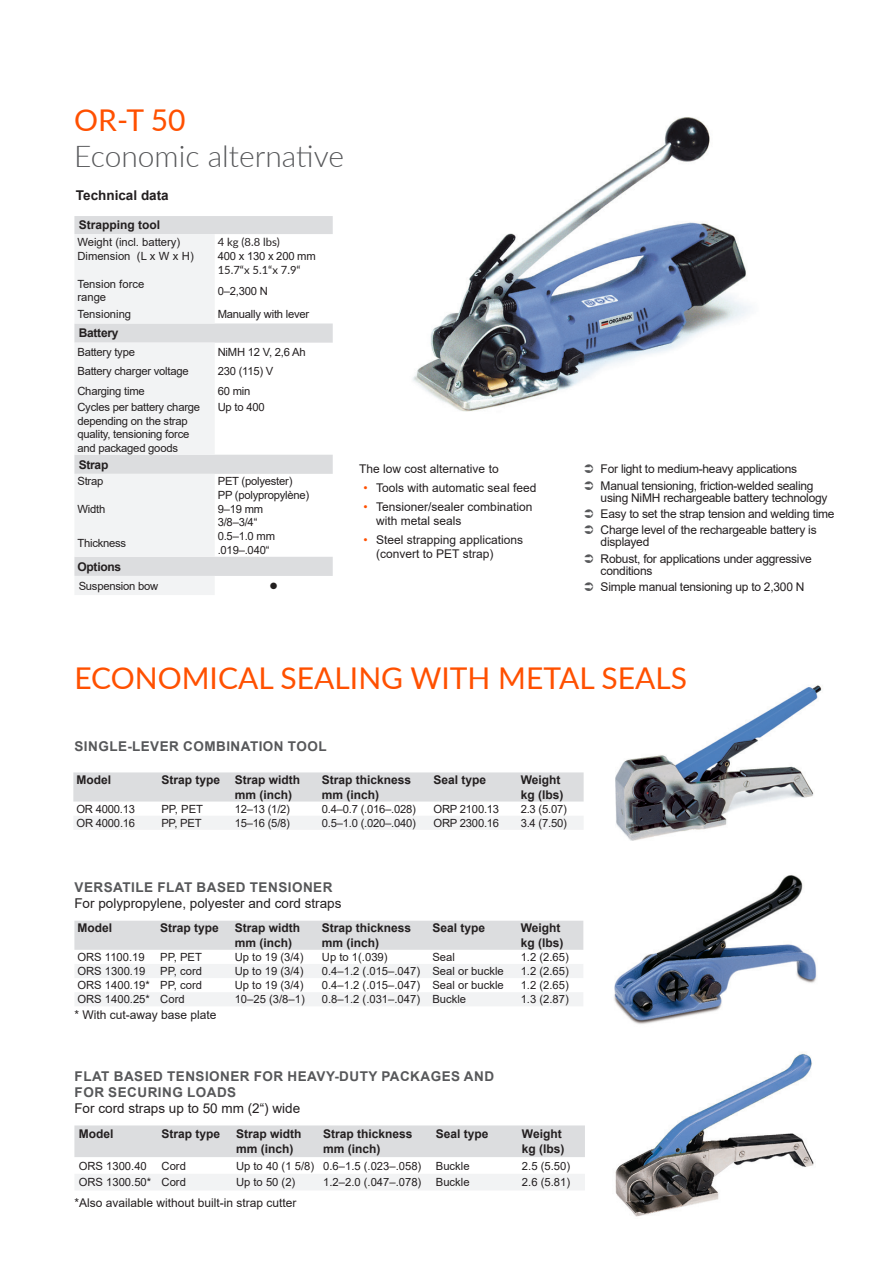
<style>
.page{position:relative;width:893px;height:1263px;background:#fff}
.page>*{position:absolute;margin:0;border:0;box-sizing:border-box;transform-origin:0 0}
.t1{font:30px "Lato";color:#ff5000}
.t2{font:300 30px "Lato";color:#57585a}
.t3{font:700 13.5px/16.2px "Arial";letter-spacing:.035em;color:#57585a}
.t4{font:13.5px "Arial";color:#231f20}
.t5{font:700 13.5px "Arial";color:#231f20}
.t6{font:12px/12px "Arial";letter-spacing:-.02em;color:#231f20}
.t7{font:700 12px/14.4px "Arial";color:#231f20}
.t8{font:12px/14.4px "Arial";color:#231f20}
.t9{font:700 12px "Arial";letter-spacing:-.02em;color:#231f20}
.t10{font:11.25px/13.5px "Arial";letter-spacing:-.02em;color:#231f20}
.t11{font:11.25px/13.5px "Arial";color:#231f20}
.t12{font:11.25px/13.5px "Lato";color:#231f20}
.t13{font:11.25px "Wingdings";color:#231f20}
.s1{font-family:"Arial"}
.s2{color:#ff5000}
</style>
<div class="page">
<img style="left:413px;top:117px;width:338px;height:295px">
<img style="left:614px;top:875px;width:203px;height:149px">
<img style="left:615px;top:1053px;width:199px;height:164px">
<img style="left:615px;top:685px;width:207px;height:156px">
<svg style="left:74px;top:216px;width:259px;height:360px"></svg>
<svg style="left:74px;top:234px;width:141px;height:361px;fill:#f2f3f4"></svg>
<div style="left:74px;top:921px;width:509px;height:29px;background:#dcdddf"></div>
<svg style="left:75px;top:964px;width:508px;height:42px"></svg>
<div style="left:74px;top:1125px;width:511px;height:32px;background:#dcdddf"></div>
<div style="left:75px;top:1174px;width:510px;height:16px;background:#f2f3f4"></div>
<div style="left:73px;top:772px;width:511px;height:29px;background:#dcdddf"></div>
<div style="left:74px;top:816px;width:509px;height:14px;background:#f2f3f4"></div>
<p class="t1" style="left:74px;top:98px;width:113px">OR-T 50</p>
<p class="t2" style="left:74px;top:135px;width:271px">Economic alternative</p>
<p class="t5" style="left:76px;top:186px;width:95px">Technical data</p>
<p class="t7" style="left:79px;top:218px;width:83px">Strapping tool</p>
<p class="t11" style="left:77px;top:235px;width:104px">Weight (incl. battery)</p>
<p class="t12" style="left:218px;top:235px;width:64px">4 kg (8.8 lbs)</p>
<p class="t11" style="left:77px;top:249px;width:118px">Dimension (L x W x H)</p>
<p class="t12" style="left:218px;top:249px;width:100px"><span class="s1">400 x 130 x 200 mm<br></span>15.7“x 5.1“x 7.9“</p>
<p class="t11" style="left:77px;top:277px;width:68px">Tension force range</p>
<p class="t10" style="left:218px;top:284px;width:52px">0–2,300 N</p>
<p class="t11" style="left:77px;top:307px;width:55px">Tensioning</p>
<p class="t10" style="left:218px;top:307px;width:93px">Manually with lever</p>
<p class="t9" style="left:79px;top:325px;width:41px">Battery</p>
<p class="t10" style="left:77px;top:345px;width:59px">Battery type</p>
<p class="t10" style="left:218px;top:345px;width:89px">NiMH 12 V, 2,6 Ah</p>
<p class="t10" style="left:77px;top:365px;width:113px">Battery charger voltage</p>
<p class="t10" style="left:218px;top:365px;width:57px">230 (115) V</p>
<p class="t10" style="left:77px;top:384px;width:69px">Charging time</p>
<p class="t10" style="left:218px;top:384px;width:34px">60 min</p>
<p class="t10" style="left:77px;top:400px;width:124px">Cycles per battery charge depending on the strap quality, tensioning force</p>
<p class="t10" style="left:77px;top:441px;width:102px">and packaged goods</p>
<p class="t10" style="left:218px;top:400px;width:48px">Up to 400</p>
<p class="t7" style="left:79px;top:457px;width:31px">Strap</p>
<p class="t10" style="left:77px;top:474px;width:27px">Strap</p>
<p class="t10" style="left:218px;top:474px;width:76px">PET (polyester)</p>
<p class="t10" style="left:218px;top:488px;width:93px">PP (polypropylène)</p>
<p class="t10" style="left:77px;top:502px;width:29px">Width</p>
<p class="t10" style="left:218px;top:502px;width:47px">9–19 mm<br>3/8–3/4“</p>
<p class="t10" style="left:77px;top:536px;width:50px">Thickness</p>
<p class="t10" style="left:218px;top:529px;width:59px">0.5–1.0 mm .019–.040“</p>
<p class="t9" style="left:77px;top:558px;width:45px">Options</p>
<p class="t10" style="left:79px;top:579px;width:81px">Suspension bow</p>
<p class="t13" style="left:270px;top:580px;width:10px">●</p>
<p class="t8" style="left:359px;top:462px;width:141px">The low cost alternative to</p>
<p class="t8" style="left:363px;top:481px;width:174px"><span class="s2">•</span> Tools with automatic seal feed</p>
<p class="t8" style="left:376px;top:499px;width:158px;text-indent:-13px"><span class="s2">•</span> Tensioner/sealer combination with metal seals</p>
<p class="t8" style="left:376px;top:532px;width:148px;text-indent:-13px"><span class="s2">•</span> Steel strapping applications (convert to PET strap)</p>
<p class="t6" style="left:601px;top:463px;width:198px">For light to medium-heavy applications</p>
<p class="t6" style="left:601px;top:479px;width:228px">Manual tensioning, friction-welded sealing using NiMH rechargeable battery technology</p>
<p class="t6" style="left:601px;top:508px;width:235px">Easy to set the strap tension and welding time</p>
<p class="t6" style="left:601px;top:524px;width:218px">Charge level of the rechargeable battery is displayed</p>
<p class="t6" style="left:601px;top:552px;width:213px">Robust, for applications under aggressive conditions</p>
<p class="t6" style="left:601px;top:580px;width:205px">Simple manual tensioning up to 2,300 N</p>
<p class="t1" style="left:74px;top:656px;width:614px">ECONOMICAL SEALING WITH METAL SEALS</p>
<p class="t3" style="left:74px;top:738px;width:254px">SINGLE-LEVER COMBINATION TOOL</p>
<p class="t7" style="left:76px;top:773px;width:36px">Model</p>
<p class="t7" style="left:161px;top:773px;width:60px">Strap type</p>
<p class="t7" style="left:235px;top:773px;width:67px">Strap width mm (inch)</p>
<p class="t7" style="left:322px;top:773px;width:91px">Strap thickness mm (inch)</p>
<p class="t7" style="left:433px;top:773px;width:54px">Seal type</p>
<p class="t7" style="left:521px;top:773px;width:44px">Weight kg (lbs)</p>
<p class="t10" style="left:76px;top:802px;width:60px">OR 4000.13</p>
<p class="t10" style="left:161px;top:802px;width:43px">PP, PET</p>
<p class="t10" style="left:235px;top:802px;width:57px">12–13 (1/2)</p>
<p class="t10" style="left:322px;top:802px;width:96px">0.4–0.7 (.016–.028)</p>
<p class="t10" style="left:433px;top:802px;width:67px">ORP 2100.13</p>
<p class="t10" style="left:521px;top:802px;width:48px">2.3 (5.07)</p>
<p class="t10" style="left:76px;top:816px;width:60px">OR 4000.16</p>
<p class="t10" style="left:161px;top:816px;width:42px">PP, PET</p>
<p class="t10" style="left:235px;top:816px;width:57px">15–16 (5/8)</p>
<p class="t10" style="left:322px;top:816px;width:96px">0.5–1.0 (.020–.040)</p>
<p class="t10" style="left:433px;top:816px;width:67px">ORP 2300.16</p>
<p class="t10" style="left:521px;top:816px;width:48px">3.4 (7.50)</p>
<p class="t3" style="left:75px;top:879px;width:259px">VERSATILE FLAT BASED TENSIONER</p>
<p class="t4" style="left:74px;top:894px;width:269px">For polypropylene, polyester and cord straps</p>
<p class="t7" style="left:77px;top:921px;width:36px">Model</p>
<p class="t7" style="left:160px;top:921px;width:60px">Strap type</p>
<p class="t7" style="left:235px;top:921px;width:67px">Strap width mm (inch)</p>
<p class="t7" style="left:322px;top:921px;width:91px">Strap thickness mm (inch)</p>
<p class="t7" style="left:432px;top:921px;width:54px">Seal type</p>
<p class="t7" style="left:521px;top:921px;width:44px">Weight kg (lbs)</p>
<p class="t11" style="left:77px;top:950px;width:69px">ORS 1100.19</p>
<p class="t10" style="left:160px;top:950px;width:43px">PP, PET</p>
<p class="t10" style="left:235px;top:950px;width:70px">Up to 19 (3/4)</p>
<p class="t10" style="left:322px;top:950px;width:67px">Up to 1(.039)</p>
<p class="t10" style="left:432px;top:950px;width:24px">Seal</p>
<p class="t10" style="left:521px;top:950px;width:50px">1.2 (2.65)</p>
<p class="t11" style="left:77px;top:964px;width:70px">ORS 1300.19</p>
<p class="t10" style="left:160px;top:964px;width:43px">PP, cord</p>
<p class="t10" style="left:235px;top:964px;width:70px">Up to 19 (3/4)</p>
<p class="t10" style="left:322px;top:964px;width:100px">0.4–1.2 (.015–.047)</p>
<p class="t11" style="left:432px;top:964px;width:73px">Seal or buckle</p>
<p class="t10" style="left:521px;top:964px;width:50px">1.2 (2.65)</p>
<p class="t11" style="left:77px;top:978px;width:74px">ORS 1400.19*</p>
<p class="t10" style="left:160px;top:978px;width:43px">PP, cord</p>
<p class="t10" style="left:235px;top:978px;width:70px">Up to 19 (3/4)</p>
<p class="t10" style="left:322px;top:978px;width:100px">0.4–1.2 (.015–.047)</p>
<p class="t11" style="left:432px;top:978px;width:73px">Seal or buckle</p>
<p class="t10" style="left:521px;top:978px;width:50px">1.2 (2.65)</p>
<p class="t11" style="left:77px;top:992px;width:74px">ORS 1400.25*</p>
<p class="t10" style="left:160px;top:992px;width:26px">Cord</p>
<p class="t10" style="left:235px;top:992px;width:72px">10–25 (3/8–1)</p>
<p class="t10" style="left:322px;top:992px;width:100px">0.8–1.2 (.031–.047)</p>
<p class="t10" style="left:432px;top:992px;width:35px">Buckle</p>
<p class="t10" style="left:521px;top:992px;width:50px">1.3 (2.87)</p>
<p class="t8" style="left:74px;top:1007px;width:144px">* With cut-away base plate</p>
<p class="t3" style="left:75px;top:1068px;width:421px">FLAT BASED TENSIONER FOR HEAVY-DUTY PACKAGES AND<br>FOR SECURING LOADS</p>
<p class="t4" style="left:74px;top:1099px;width:227px">For cord straps up to 50 mm (2“) wide</p>
<p class="t7" style="left:79px;top:1127px;width:36px">Model</p>
<p class="t7" style="left:162px;top:1127px;width:60px">Strap type</p>
<p class="t7" style="left:236px;top:1127px;width:67px">Strap width mm (inch)</p>
<p class="t7" style="left:323px;top:1127px;width:91px">Strap thickness mm (inch)</p>
<p class="t7" style="left:436px;top:1127px;width:54px">Seal type</p>
<p class="t7" style="left:522px;top:1127px;width:44px">Weight kg (lbs)</p>
<p class="t11" style="left:79px;top:1159px;width:70px">ORS 1300.40</p>
<p class="t10" style="left:162px;top:1159px;width:26px">Cord</p>
<p class="t10" style="left:236px;top:1159px;width:80px">Up to 40 (1 5/8)</p>
<p class="t10" style="left:323px;top:1159px;width:100px">0.6–1.5 (.023–.058)</p>
<p class="t10" style="left:436px;top:1159px;width:35px">Buckle</p>
<p class="t10" style="left:522px;top:1159px;width:50px">2.5 (5.50)</p>
<p class="t11" style="left:79px;top:1175px;width:74px">ORS 1300.50*</p>
<p class="t10" style="left:162px;top:1175px;width:26px">Cord</p>
<p class="t10" style="left:236px;top:1175px;width:61px">Up to 50 (2)</p>
<p class="t10" style="left:323px;top:1175px;width:100px">1.2–2.0 (.047–.078)</p>
<p class="t10" style="left:436px;top:1175px;width:35px">Buckle</p>
<p class="t10" style="left:522px;top:1175px;width:50px">2.6 (5.81)</p>
<p class="t8" style="left:74px;top:1195px;width:224px">*Also available without built-in strap cutter</p>
</div>
